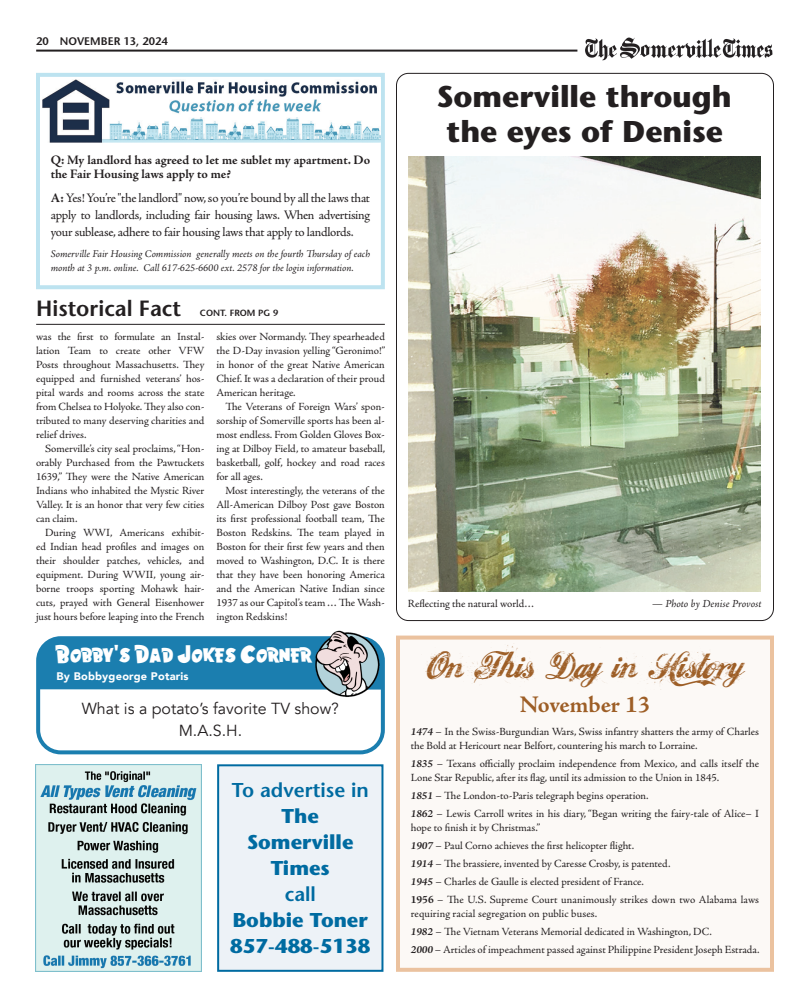
<style>
.page{position:relative;width:792px;height:1008px;background:#fff}
.page>*{position:absolute;margin:0;border:0;box-sizing:border-box;transform-origin:0 0}
.Comment{font:40px "Hawaii Lover";color:#9d5e26}
.Comment-2{font:700 30px "Stone Sans Std";color:#231f20}
.Body_No_Indent{font:700 24px "Adobe Jenson Pro";letter-spacing:-.005em;color:#9d5e26}
.Jump_Head{font:600 22px "Stone Sans Std";color:#231f20}
.Body{font:21px "Hawaiian Punk";letter-spacing:.01em;color:#fff}
.t1{font:700 20px "Stone Sans Std";color:#006ba1}
.t2{font:600 20px "Stone Sans Std";color:#006ba1}
.Body_No_Indent-2{font:16px "Avenir";color:#231f20}
.Body_No_Indent-3{font:13px/17px "Adobe Jenson Pro";letter-spacing:-.025em;color:#231f20;text-align:justify}
.Body_No_Indent-4{font:700 13px/14px "Adobe Jenson Pro";letter-spacing:-.005em;color:#231f20}
.Body_No_Indent-5{font:11px/14px "Adobe Jenson Pro";color:#231f20}
.Body-2{font:11px/14px "Adobe Jenson Pro";letter-spacing:-.005em;color:#231f20;text-align:justify}
.Body_No_Indent-6{font:italic 11px "Adobe Jenson Pro";letter-spacing:-.005em;color:#231f20}
.Body-3{font:900 11px "Avenir";letter-spacing:.02em;color:#fff}
.Folio{font:600 11px "Stone Sans Std";color:#231f20}
.Body_No_Indent-7{font:italic 10.5px/14px "Adobe Jenson Pro";letter-spacing:-.005em;color:#231f20}
.Jump_Head-2{font:600 9px "Stone Sans Std";color:#231f20}
.s1{color:#fff}
.s2{font-weight:700}
.s3{font-family:"Bauhaus 93"}
.s4{font-weight:700;font-style:italic}
</style>
<div class="page">
<hr style="left:36px;top:50px;width:541px;height:2px;background:#231f20">
<img style="left:585px;top:37px;width:188px;height:24px">
<img style="left:36px;top:764px;width:166px;height:207px">
<div style="left:218px;top:765px;width:164px;height:206px;background:#edf2f7"></div>
<div style="left:217px;top:764px;width:166px;height:208px;border:2px solid #006ba1"></div>
<div style="left:398px;top:638px;width:374px;height:332px;background:#fcf9f6"></div>
<div style="left:396px;top:636px;width:378px;height:336px;border:4px solid #ebc29f"></div>
<div style="left:36px;top:636px;width:349px;height:118px;border:4px solid #1b7eaf;border-radius:22px"></div>
<div style="left:38px;top:639px;width:345px;height:51px;background:#1b7eaf"></div>
<img style="left:314px;top:630px;width:66px;height:67px">
<div style="left:36px;top:73px;width:349px;height:216px;border:4px solid #bde3f0"></div>
<img style="left:43px;top:80px;width:338px;height:62px">
<img style="left:409px;top:156px;width:351px;height:435px">
<hr style="left:36px;top:324px;width:349px;height:1px;background:#231f20">
<p class="Folio" style="left:36px;top:34px;width:133px">20<span class="s1">••</span>NOVEMBER 13, 2024</p>
<p class="Body_No_Indent-4" style="left:51px;top:154px;width:321px">Q: My landlord has agreed to let me sublet my apartment. Do the Fair Housing laws apply to me?</p>
<p class="Body_No_Indent-3" style="left:51px;top:190px;width:321px"><span class="s2">A:</span> Yes! You’re "the landlord" now, so you’re bound by all the laws that apply to landlords, including fair housing laws. When advertising your sublease, adhere to fair housing laws that apply to landlords.</p>
<p class="Body_No_Indent-7" style="left:51px;top:248px;width:321px">Somerville Fair Housing Commission generally meets on the fourth Thursday of each month at 3 p.m. online. Call 617-625-6600 ext. 2578 for the login information.</p>
<p class="Jump_Head" style="left:36px;top:295px;width:146px">Historical Fact</p>
<p class="Jump_Head-2" style="left:200px;top:307px;width:80px">CONT. FROM PG 9</p>
<p class="Body_No_Indent-5" style="left:36px;top:329px;width:170px;text-align:justify">was the first to formulate an Instal&shy;lation Team to create other VFW Posts throughout Massachusetts. They equipped and furnished veterans’ hos&shy;pital wards and rooms across the state from Chelsea to Holyoke. They also con&shy;tributed to many deserving charities and relief drives.</p>
<p class="Body-2" style="left:36px;top:441px;width:170px;text-indent:9px">Somerville’s city seal proclaims, “Hon&shy;orably Purchased from the Pawtuckets 1639,” They were the Native American Indians who inhabited the Mystic River Valley. It is an honor that very few cities can claim.</p>
<p class="Body-2" style="left:36px;top:525px;width:170px;text-indent:9px">During WWI, Americans exhibit&shy;ed Indian head profiles and images on their shoulder patches, vehicles, and equipment. During WWII, young air&shy;borne troops sporting Mohawk hair&shy;cuts, prayed with General Eisenhower just hours before leaping into the French</p>
<p class="Body-2" style="left:216px;top:329px;width:170px">skies over Normandy. They spearheaded the D-Day invasion yelling “Geronimo!” in honor of the great Native American Chief. It was a declaration of their proud American heritage.</p>
<p class="Body-2" style="left:216px;top:399px;width:170px;text-indent:9px">The Veterans of Foreign Wars’ spon&shy;sorship of Somerville sports has been al&shy;most endless. From Golden Gloves Box&shy;ing at Dilboy Field, to amateur baseball, basketball, golf, hockey and road races for all ages.</p>
<p class="Body-2" style="left:216px;top:483px;width:170px;text-indent:9px">Most interestingly, the veterans of the All-American Dilboy Post gave Boston its first professional football team, The Boston Redskins. The team played in Boston for their first few years and then moved to Washington, D.C. It is there that they have been honoring America and the American Native Indian since 1937 as our Capitol’s team … The Wash&shy;ington Redskins!</p>
<p class="Body" style="left:57px;top:643px;width:257px">Bobby<span class="s3">'</span>s Dad Jokes Corner</p>
<p class="Body-3" style="left:57px;top:667px;width:134px">By Bobbygeorge Potaris</p>
<p class="Body_No_Indent-2" style="left:82px;top:699px;width:259px">What is a potato’s favorite TV show?</p>
<p class="Body_No_Indent-2" style="left:179px;top:721px;width:65px">M.A.S.H.</p>
<p class="t2" style="left:232px;top:778px;width:138px">To advertise in</p>
<p class="t1" style="left:282px;top:805px;width:39px">The</p>
<p class="t1" style="left:247px;top:831px;width:108px">Somerville</p>
<p class="t1" style="left:271px;top:857px;width:61px">Times</p>
<p class="t2" style="left:285px;top:882px;width:33px">call</p>
<p class="t1" style="left:233px;top:909px;width:136px">Bobbie Toner</p>
<p class="t1" style="left:230px;top:935px;width:141px">857-488-5138</p>
<p class="Comment-2" style="left:437px;top:78px;width:296px">Somerville through</p>
<p class="Comment-2" style="left:447px;top:113px;width:278px">the eyes of Denise</p>
<p class="Body_No_Indent-5" style="left:408px;top:597px;width:128px">Reflecting the natural world…</p>
<p class="Body_No_Indent-6" style="left:652px;top:597px;width:111px">— Photo by Denise Provost</p>
<p class="Comment" style="left:426px;top:630px;width:340px">On This Dayin History</p>
<p class="Body_No_Indent" style="left:520px;top:691px;width:132px">November 13</p>
<p class="Body_No_Indent-5" style="left:411px;top:725px;width:350px"><span class="s4">1474</span> – In the Swiss-Burgundian Wars, Swiss infantry shatters the army of Charles the Bold at Hericourt near Belfort, countering his march to Lorraine.</p>
<p class="Body_No_Indent-5" style="left:411px;top:757px;width:350px"><span class="s4">1835</span> – Texans officially proclaim independence from Mexico, and calls itself the<br>Lone Star Republic, after its flag, until its admission to the Union in 1845.</p>
<p class="Body_No_Indent-5" style="left:411px;top:789px;width:239px"><span class="s4">1851</span> – The London-to-Paris telegraph begins operation.</p>
<p class="Body_No_Indent-5" style="left:411px;top:807px;width:350px"><span class="s4">1862</span> – Lewis Carroll writes in his diary, “Began writing the fairy-tale of Alice– I hope to finish it by Christmas.”</p>
<p class="Body_No_Indent-5" style="left:411px;top:839px;width:225px"><span class="s4">1907</span> – Paul Corno achieves the first helicopter flight.</p>
<p class="Body_No_Indent-5" style="left:411px;top:857px;width:261px"><span class="s4">1914</span> – The brassiere, invented by Caresse Crosby, is patented.</p>
<p class="Body_No_Indent-5" style="left:411px;top:875px;width:234px"><span class="s4">1945</span> – Charles de Gaulle is elected president of France.</p>
<p class="Body_No_Indent-5" style="left:411px;top:893px;width:350px"><span class="s2">1956</span> – The U.S. Supreme Court unanimously strikes down two Alabama laws requiring racial segregation on public buses.</p>
<p class="Body_No_Indent-5" style="left:411px;top:925px;width:303px"><span class="s4">1982</span> – The Vietnam Veterans Memorial dedicated in Washington, DC.</p>
<p class="Body_No_Indent-5" style="left:411px;top:943px;width:350px"><span class="s4">2000</span> – Articles of impeachment passed against Philippine President Joseph Estrada.</p>
</div>
